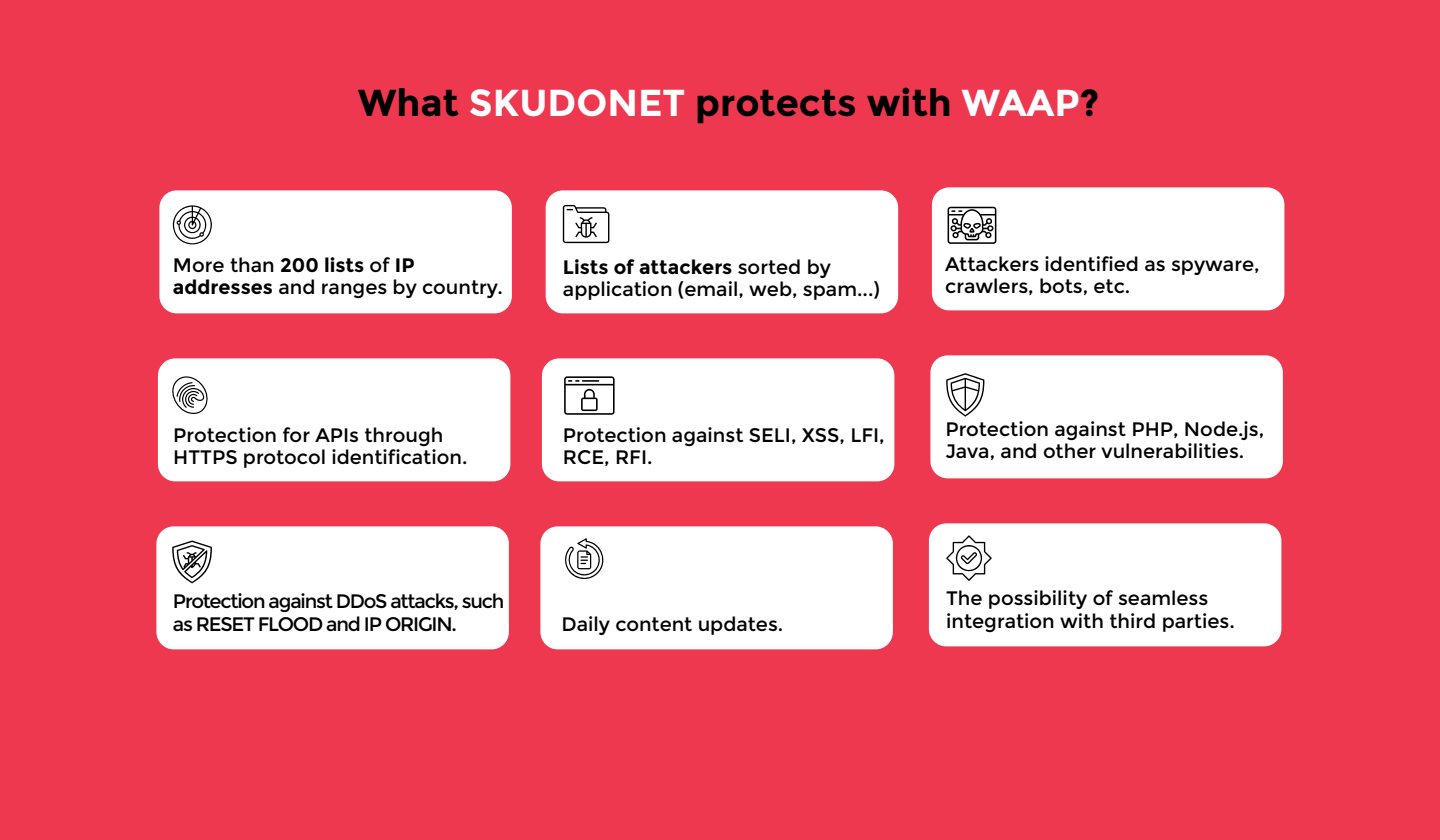
<style>
.page{position:relative;width:1440px;height:840px;background:#ee3850}
.page>*{position:absolute;margin:0;border:0;box-sizing:border-box;transform-origin:0 0}
.t1{font:700 37.5px "Montserrat";color:#000001}
.t2{font:19.5px/22.5px "Montserrat";color:#000001}
.t3{font:19.5px/22.5px "Montserrat";letter-spacing:-.06em;color:#000001}
.s1{color:#fff}
.s2{font-weight:700}
</style>
<div class="page">
<div style="left:159px;top:190px;width:353px;height:123px;background:#fff;border-radius:17px"></div>
<div style="left:546px;top:190px;width:352px;height:123px;background:#fff;border-radius:17px"></div>
<div style="left:932px;top:187px;width:352px;height:123px;background:#fff;border-radius:17px"></div>
<div style="left:158px;top:358px;width:352px;height:123px;background:#fff;border-radius:17px"></div>
<div style="left:542px;top:358px;width:352px;height:123px;background:#fff;border-radius:17px"></div>
<div style="left:930px;top:355px;width:353px;height:123px;background:#fff;border-radius:17px"></div>
<div style="left:156px;top:526px;width:353px;height:123px;background:#fff;border-radius:17px"></div>
<div style="left:540px;top:526px;width:353px;height:123px;background:#fff;border-radius:17px"></div>
<div style="left:929px;top:523px;width:352px;height:123px;background:#fff;border-radius:17px"></div>
<svg style="left:172px;top:205px;width:40px;height:40px"></svg>
<svg style="left:563px;top:205px;width:46px;height:38px"></svg>
<svg style="left:948px;top:207px;width:48px;height:37px"></svg>
<svg style="left:564px;top:376px;width:51px;height:39px"></svg>
<svg style="left:172px;top:376px;width:36px;height:38px"></svg>
<svg style="left:946px;top:373px;width:39px;height:44px"></svg>
<svg style="left:172px;top:541px;width:40px;height:42px"></svg>
<svg style="left:565px;top:538px;width:39px;height:41px"></svg>
<svg style="left:946px;top:535px;width:46px;height:46px"></svg>
<h1 class="t1" style="left:358px;top:80px;width:743px">What <span class="s1">SKUDONET</span> protects with <span class="s1">WAAP</span>?</h1>
<p class="t2" style="left:173px;top:254px;width:331px">More than <span class="s2">200 lists</span> of <span class="s2">IP addresses</span> and ranges by country.</p>
<p class="t2" style="left:563px;top:256px;width:319px"><span class="s2">Lists of attackers</span> sorted by application (email, web, spam...)</p>
<p class="t2" style="left:945px;top:253px;width:316px">Attackers identified as spyware, crawlers, bots, etc.</p>
<p class="t2" style="left:173px;top:424px;width:296px">Protection for APIs through<br>HTTPS protocol identification.</p>
<p class="t2" style="left:563px;top:424px;width:323px">Protection against SELI, XSS, LFI,<br>RCE, RFI.</p>
<p class="t2" style="left:945px;top:418px;width:320px">Protection against PHP, Node.js,<br>Java, and other vulnerabilities.</p>
<p class="t3" style="left:173px;top:590px;width:333px">Protection against DDoS attacks, such as RESET FLOOD and IP ORIGIN.</p>
<p class="t2" style="left:946px;top:587px;width:264px">The possibility of seamless</p>
<p class="t2" style="left:561px;top:613px;width:223px">Daily content updates.</p>
<p class="t2" style="left:946px;top:610px;width:290px">integration with third parties.</p>
</div>
